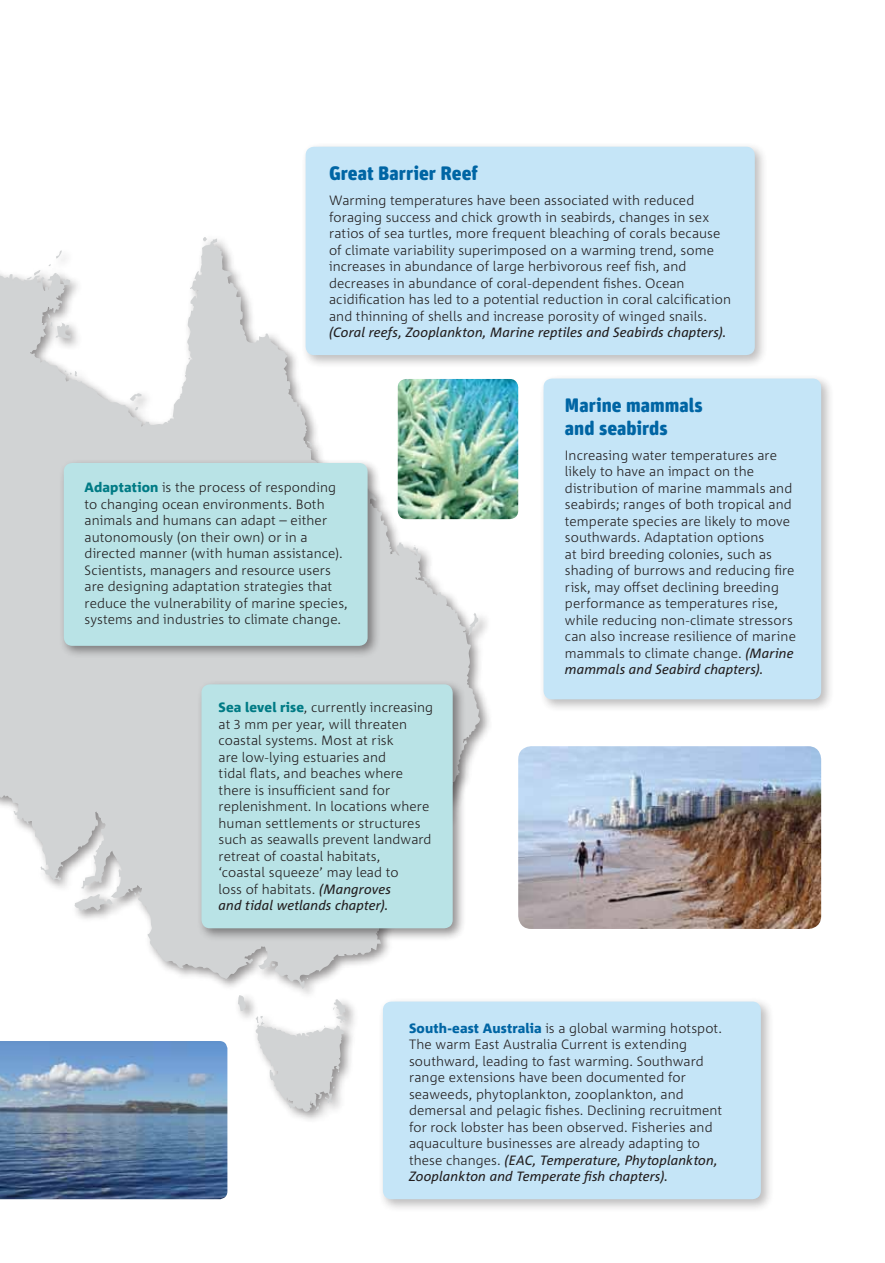
<style>
.page{position:relative;width:885px;height:1263px;background:#fff}
.page>*{position:absolute;margin:0;border:0;box-sizing:border-box;transform-origin:0 0}
.t1{font:900 19.5px/22.5px "Unit Rounded OT";color:#0065a4}
.t2{font:300 13.5px/16.5px "Corpid C1";letter-spacing:.005em;color:#231f20}
.t3{font:italic 13.5px "Corpid C1";letter-spacing:.005em;color:#231f20}
.s1{font-weight:800;color:#007b85}
.s2{font-weight:400;font-style:italic}
.s3{font-weight:800;color:#0065a4}
</style>
<div class="page">
<svg style="left:238px;top:995px;width:8px;height:16px"></svg>
<svg style="left:255px;top:999px;width:92px;height:113px"></svg>
<svg style="left:0;top:238px;width:480px;height:751px;fill:#d1d3d4"></svg>
<div style="left:378px;top:997px;width:396px;height:216px;background:#231f20;opacity:.5"></div>
<div style="left:383px;top:1001px;width:377px;height:198px;background:#c5e5f7;border-radius:9px"></div>
<div style="left:197px;top:680px;width:269px;height:261px;background:#231f20;opacity:.5"></div>
<div style="left:201px;top:684px;width:251px;height:244px;background:#b9e3e6;border-radius:9px"></div>
<div style="left:59px;top:458px;width:322px;height:201px;background:#231f20;opacity:.5"></div>
<div style="left:64px;top:463px;width:303px;height:183px;background:#b9e3e6;border-radius:9px"></div>
<img style="left:397px;top:379px;width:121px;height:140px">
<img style="left:0;top:1041px;width:227px;height:158px">
<img style="left:518px;top:746px;width:303px;height:183px">
<div style="left:301px;top:142px;width:467px;height:226px;background:#231f20;opacity:.5"></div>
<div style="left:305px;top:147px;width:449px;height:208px;background:#c5e5f7;border-radius:9px"></div>
<div style="left:538px;top:374px;width:296px;height:339px;background:#231f20;opacity:.5"></div>
<div style="left:543px;top:378px;width:278px;height:321px;background:#c5e5f7;border-radius:9px"></div>
<h1 class="t1" style="left:329px;top:162px;width:150px">Great Barrier Reef</h1>
<p class="t2" style="left:329px;top:192px;width:403px">Warming temperatures have been associated with reduced foraging success and chick growth in seabirds, changes in sex ratios of sea turtles, more frequent bleaching of corals because of climate variability superimposed on a warming trend, some increases in abundance of large herbivorous reef fish, and decreases in abundance of coral-dependent fishes. Ocean acidification has led to a potential reduction in coral calcification and thinning of shells and increase porosity of winged snails.</p>
<p class="t3" style="left:329px;top:324px;width:399px">(Coral reefs, Zooplankton, Marine reptiles and Seabirds chapters).</p>
<p class="t2" style="left:85px;top:479px;width:265px"><span class="s1">Adaptation</span> is the process of responding to changing ocean environments. Both animals and humans can adapt – either autonomously (on their own) or in a directed manner (with human assistance).<br>Scientists, managers and resource users are designing adaptation strategies that reduce the vulnerability of marine species, systems and industries to climate change.</p>
<p class="t2" style="left:218px;top:699px;width:216px"><span class="s1">Sea level rise</span>, currently increasing at 3 mm per year, will threaten coastal systems. Most at risk<br>are low-lying estuaries and<br>tidal flats, and beaches where there is insufficient sand for replenishment. In locations where human settlements or structures such as seawalls prevent landward retreat of coastal habitats,<br>‘coastal squeeze’ may lead to<br>loss of habitats. <span class="s2">(Mangroves<br>and tidal wetlands chapter).</span></p>
<h1 class="t1" style="left:565px;top:394px;width:139px">Marine mammals and seabirds</h1>
<p class="t2" style="left:565px;top:446px;width:232px">Increasing water temperatures are likely to have an impact on the distribution of marine mammals and seabirds; ranges of both tropical and temperate species are likely to move southwards. Adaptation options<br>at bird breeding colonies, such as shading of burrows and reducing fire risk, may offset declining breeding performance as temperatures rise, while reducing non-climate stressors can also increase resilience of marine mammals to climate change. <span class="s2">(Marine mammals and Seabird chapters).</span></p>
<p class="t2" style="left:409px;top:1019px;width:315px"><span class="s3">South-east Australia</span> is a global warming hotspot.<br>The warm East Australia Current is extending southward, leading to fast warming. Southward range extensions have been documented for seaweeds, phytoplankton, zooplankton, and demersal and pelagic fishes. Declining recruitment for rock lobster has been observed. Fisheries and aquaculture businesses are already adapting to these changes. <span class="s2">(EAC, Temperature, Phytoplankton, Zooplankton and Temperate fish chapters).</span></p>
</div>
